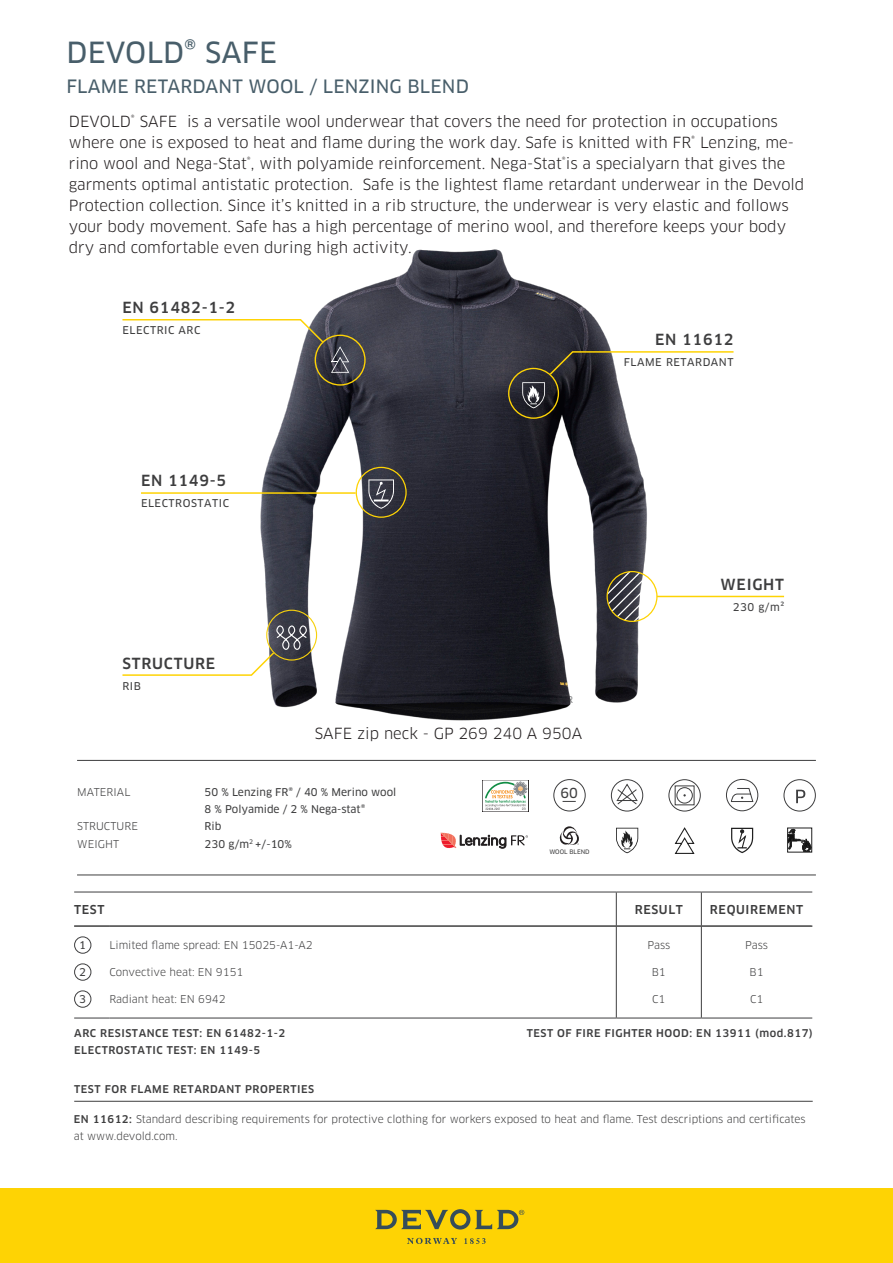
<style>
.page{position:relative;width:893px;height:1263px;background:#fff}
.page>*{position:absolute;margin:0;border:0;box-sizing:border-box;transform-origin:0 0}
.OVER_hvit{font:28.5px "Clan OT News";letter-spacing:.01em;color:#485e6a}
.OVER_hvit-2{font:18px "Clan OT News";letter-spacing:.01em;color:#485e6a}
.t1{font:15px/21px "Clan OT";color:#231f20}
.Produkt_txt{font:500 15px "Clan OT";letter-spacing:.05em;color:#3e3e3f}
.t2{font:13.5px "Clan OT News";color:#3e3e3f}
.Produkt_txt-2{font:500 12px "Clan OT";letter-spacing:.05em;color:#3e3e3f}
.Produkt_txt-3{font:10.5px/17.2px "Clan OT";color:#3e3e3f}
.Produkt_txt-4{font:500 10.5px "Clan OT";letter-spacing:.05em;color:#3e3e3f}
.t3{font:10.5px "Clan OT News";letter-spacing:.05em;color:#3e3e3f}
.t4{font:10.5px "Clan OT News";color:#3e3e3f}
.t5{font:6px "Clan OT News";color:#3e3e3f}
.s1{font-weight:500}
</style>
<div class="page">
<svg style="left:731px;top:828px;width:22px;height:25px"></svg>
<div style="left:787px;top:828px;width:25px;height:24px;border:1px solid #231f20"></div>
<svg style="left:788px;top:829px;width:23px;height:23px"></svg>
<svg style="left:616px;top:828px;width:22px;height:25px"></svg>
<svg style="left:675px;top:827px;width:20px;height:27px"></svg>
<hr style="left:77px;top:874px;width:739px;height:1px;background:#3e3e3f">
<hr style="left:77px;top:760px;width:739px;height:1px;background:#3e3e3f">
<div style="left:611px;top:779px;width:32px;height:32px;border:1px solid #3e3e3f;border-radius:50%"></div>
<svg style="left:616px;top:783px;width:22px;height:22px"></svg>
<div style="left:784px;top:779px;width:32px;height:32px;border:1px solid #3e3e3f;border-radius:50%"></div>
<svg style="left:796px;top:790px;width:9px;height:13px"></svg>
<div style="left:726px;top:779px;width:32px;height:32px;border:1px solid #3e3e3f;border-radius:50%"></div>
<svg style="left:731px;top:788px;width:23px;height:14px"></svg>
<div style="left:668px;top:779px;width:33px;height:32px;border:1px solid #3e3e3f;border-radius:50%"></div>
<div style="left:676px;top:787px;width:17px;height:16px;border:1px solid #3e3e3f;border-radius:50%"></div>
<div style="left:553px;top:779px;width:33px;height:32px;border:1px solid #3e3e3f;border-radius:50%"></div>
<svg style="left:563px;top:801px;width:13px;height:1px"></svg>
<svg style="left:441px;top:832px;width:87px;height:16px"></svg>
<svg style="left:485px;top:781px;width:42px;height:29px"></svg>
<svg style="left:559px;top:826px;width:20px;height:19px"></svg>
<hr style="left:74px;top:1101px;width:739px;height:1px;background:#3e3e3f">
<hr style="left:616px;top:926px;width:1px;height:92px;background:#3e3e3f">
<hr style="left:74px;top:1018px;width:35px;height:1px;background:#3e3e3f">
<hr style="left:109px;top:1018px;width:507px;height:1px;background:#3e3e3f">
<hr style="left:616px;top:1018px;width:85px;height:1px;background:#3e3e3f">
<hr style="left:701px;top:926px;width:1px;height:92px;background:#3e3e3f">
<hr style="left:701px;top:1018px;width:111px;height:1px;background:#3e3e3f">
<div style="left:74px;top:936px;width:17px;height:18px;border:1px solid #3e3e3f;border-radius:50%"></div>
<div style="left:74px;top:963px;width:17px;height:18px;border:1px solid #3e3e3f;border-radius:50%"></div>
<div style="left:74px;top:990px;width:17px;height:18px;border:1px solid #3e3e3f;border-radius:50%"></div>
<hr style="left:701px;top:892px;width:111px;height:1px;background:#3e3e3f">
<hr style="left:701px;top:892px;width:1px;height:34px;background:#3e3e3f">
<hr style="left:701px;top:926px;width:111px;height:1px;background:#3e3e3f">
<hr style="left:74px;top:892px;width:542px;height:1px;background:#3e3e3f">
<hr style="left:74px;top:926px;width:542px;height:1px;background:#3e3e3f">
<hr style="left:616px;top:892px;width:85px;height:1px;background:#3e3e3f">
<hr style="left:616px;top:892px;width:1px;height:34px;background:#3e3e3f">
<hr style="left:616px;top:926px;width:85px;height:1px;background:#3e3e3f">
<div style="left:0;top:1188px;width:893px;height:75px;background:#fed304"></div>
<svg style="left:375px;top:1209px;width:149px;height:20px"></svg>
<svg style="left:407px;top:1238px;width:50px;height:6px"></svg>
<svg style="left:464px;top:1238px;width:22px;height:6px"></svg>
<img style="left:260px;top:249px;width:387px;height:472px">
<svg style="left:607px;top:572px;width:49px;height:49px"></svg>
<div style="left:606px;top:571px;width:52px;height:51px;border:1px solid #fed304;border-radius:50%"></div>
<hr style="left:657px;top:596px;width:127px;height:1px;background:#fed304">
<svg style="left:548px;top:350px;width:186px;height:26px"></svg>
<div style="left:508px;top:368px;width:51px;height:51px;border:1px solid #fed304;border-radius:50%"></div>
<svg style="left:522px;top:382px;width:23px;height:26px"></svg>
<svg style="left:122px;top:318px;width:203px;height:26px"></svg>
<div style="left:315px;top:335px;width:51px;height:51px;border:1px solid #fed304;border-radius:50%"></div>
<svg style="left:331px;top:346px;width:18px;height:27px"></svg>
<hr style="left:141px;top:492px;width:215px;height:2px;background:#fed304">
<div style="left:356px;top:467px;width:51px;height:51px;border:1px solid #fed304;border-radius:50%"></div>
<svg style="left:368px;top:479px;width:26px;height:30px"></svg>
<div style="left:266px;top:610px;width:51px;height:51px;border:1px solid #f6d00d;border-radius:50%"></div>
<svg style="left:122px;top:625px;width:186px;height:52px"></svg>
<p class="OVER_hvit" style="left:66px;top:35px;width:212px">DEVOLD® SAFE</p>
<p class="OVER_hvit-2" style="left:66px;top:76px;width:404px">FLAME RETARDANT WOOL / LENZING BLEND</p>
<p class="t1" style="left:69px;top:111px;width:737px">DEVOLD<sup>®</sup> SAFE is a versatile wool underwear that covers the need for protection in occupations where one is exposed to heat and flame during the work day. Safe is knitted with FR<sup>®</sup> Lenzing, me&shy;rino wool and Nega-Stat<sup>®</sup>, with polyamide reinforcement. Nega-Stat<sup>®</sup>is a specialyarn that gives the garments optimal antistatic protection. Safe is the lightest flame retardant underwear in the Devold Protection collection. Since it’s knitted in a rib structure, the underwear is very elastic and follows your body movement. Safe has a high percentage of merino wool, and therefore keeps your body dry and comfortable even during high activity.</p>
<p class="Produkt_txt" style="left:122px;top:299px;width:114px">EN 61482-1-2</p>
<p class="t3" style="left:122px;top:324px;width:79px">ELECTRIC ARC</p>
<p class="Produkt_txt" style="left:655px;top:331px;width:80px">EN 11612</p>
<p class="t3" style="left:624px;top:356px;width:111px">FLAME RETARDANT</p>
<p class="Produkt_txt" style="left:141px;top:472px;width:87px">EN 1149-5</p>
<p class="t3" style="left:141px;top:497px;width:90px">ELECTROSTATIC</p>
<p class="Produkt_txt" style="left:122px;top:654px;width:94px">STRUCTURE</p>
<p class="t3" style="left:122px;top:679px;width:20px">RIB</p>
<p class="t1" style="left:315px;top:722px;width:269px">SAFE zip neck - GP 269 240 A 950A</p>
<p class="Produkt_txt-3" style="left:77px;top:783px;width:55px">MATERIAL</p>
<p class="t4" style="left:205px;top:786px;width:193px">50 % Lenzing FR® / 40 % Merino wool</p>
<p class="t4" style="left:205px;top:803px;width:162px">8 % Polyamide / 2 % Nega-stat®</p>
<p class="Produkt_txt-3" style="left:77px;top:818px;width:62px">STRUCTURE</p>
<p class="t3" style="left:205px;top:820px;width:18px">Rib</p>
<p class="Produkt_txt-3" style="left:77px;top:835px;width:44px">WEIGHT</p>
<p class="t3" style="left:205px;top:838px;width:89px">230 g/m<sup>2</sup> +/-10%</p>
<p class="t2" style="left:560px;top:785px;width:19px">60</p>
<p class="t5" style="left:549px;top:848px;width:42px">WOOL BLEND</p>
<p class="Produkt_txt" style="left:720px;top:575px;width:65px">WEIGHT</p>
<p class="t3" style="left:733px;top:600px;width:53px">230 g/m²</p>
<p class="Produkt_txt-2" style="left:74px;top:902px;width:32px">TEST</p>
<p class="Produkt_txt-2" style="left:635px;top:902px;width:50px">RESULT</p>
<p class="Produkt_txt-2" style="left:710px;top:902px;width:95px">REQUIREMENT</p>
<p class="t3" style="left:79px;top:939px;width:8px">1</p>
<p class="t3" style="left:79px;top:966px;width:8px">2</p>
<p class="t3" style="left:79px;top:993px;width:8px">3</p>
<p class="Produkt_txt-3" style="left:109px;top:937px;width:205px">Limited flame spread: EN 15025-A1-A2</p>
<p class="Produkt_txt-3" style="left:109px;top:964px;width:135px">Convective heat: EN 9151</p>
<p class="Produkt_txt-3" style="left:109px;top:991px;width:118px">Radiant heat: EN 6942</p>
<p class="Produkt_txt-4" style="left:74px;top:1027px;width:213px">ARC RESISTANCE TEST: EN 61482-1-2</p>
<p class="Produkt_txt-4" style="left:74px;top:1044px;width:187px">ELECTROSTATIC TEST: EN 1149-5</p>
<p class="Produkt_txt-4" style="left:74px;top:1083px;width:241px">TEST FOR FLAME RETARDANT PROPERTIES</p>
<p class="Produkt_txt-3" style="left:647px;top:937px;width:24px">Pass</p>
<p class="Produkt_txt-3" style="left:652px;top:964px;width:16px">B1</p>
<p class="Produkt_txt-3" style="left:652px;top:991px;width:15px">C1</p>
<p class="Produkt_txt-3" style="left:745px;top:937px;width:24px">Pass</p>
<p class="Produkt_txt-3" style="left:750px;top:964px;width:16px">B1</p>
<p class="Produkt_txt-3" style="left:750px;top:991px;width:15px">C1</p>
<p class="Produkt_txt-4" style="left:527px;top:1027px;width:287px">TEST OF FIRE FIGHTER HOOD: EN 13911 (mod.817)</p>
<p class="Produkt_txt-3" style="left:74px;top:1110px;width:733px"><span class="s1">EN 11612:</span> Standard describing requirements for protective clothing for workers exposed to heat and flame. Test descriptions and certificates at www.devold.com.</p>
</div>
